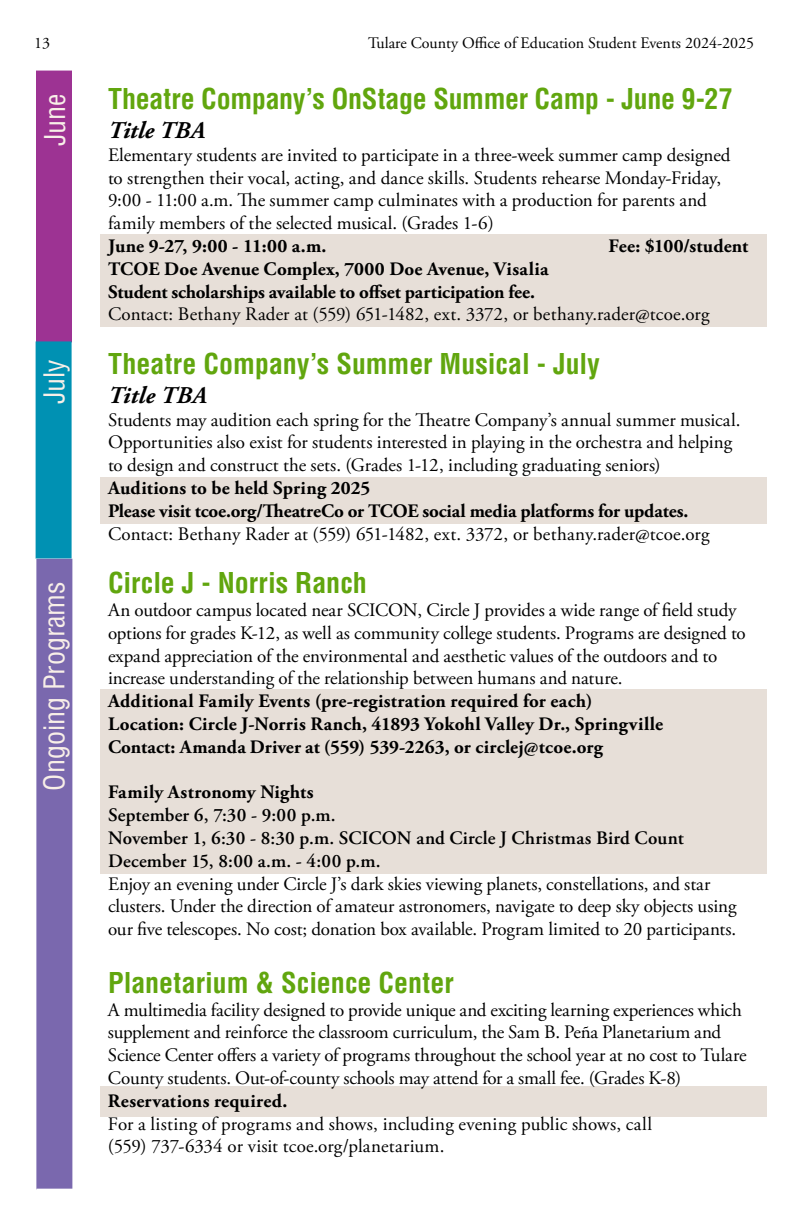
<style>
.page{position:relative;width:792px;height:1224px;background:#fff}
.page>*{position:absolute;margin:0;border:0;box-sizing:border-box;transform-origin:0 0}
.t1{font:700 condensed 28px "Helvetica LT Std";color:#61a60e}
.t2{font:condensed 28px "Helvetica LT Std";color:#f8efe8}
.t3{font:italic 700 24px "Adobe Garamond Pro";letter-spacing:.005em;color:#000}
.t4{font:19px/22.8px "Adobe Garamond Pro";letter-spacing:-.005em;color:#000}
.t5{font:700 19px/22.8px "Adobe Garamond Pro";letter-spacing:.005em;color:#000}
.t6{font:600 19px/22.8px "Adobe Garamond Pro";letter-spacing:.005em;color:#000}
.t7{font:16px "Adobe Garamond Pro";color:#000}
</style>
<div class="page">
<div style="left:100px;top:690px;width:667px;height:184px;background:#e7dfd8"></div>
<div style="left:100px;top:1086px;width:667px;height:31px;background:#e7dfd8"></div>
<div style="left:100px;top:478px;width:667px;height:46px;background:#e7dfd8"></div>
<div style="left:100px;top:234px;width:667px;height:92px;background:#e7dfd8"></div>
<svg style="left:36px;top:71px;width:36px;height:1118px;background:#6c65a9"></svg>
<p class="t7" style="left:34px;top:33px;width:17px">13</p>
<p class="t7" style="left:368px;top:33px;width:388px">Tulare County Office of Education Student Events 2024-2025</p>
<h1 class="t1" style="left:108px;top:81px;width:626px">Theatre Company’s OnStage Summer Camp - June 9-27</h1>
<p class="t3" style="left:108px;top:117px;width:99px">Title TBA</p>
<p class="t4" style="left:108px;top:144px;width:624px">Elementary students are invited to participate in a three-week summer camp designed to strengthen their vocal, acting, and dance skills. Students rehearse Monday-Friday, 9:00 - 11:00 a.m. The summer camp culminates with a production for parents and family members of the selected musical. (Grades 1-6)</p>
<p class="t5" style="left:108px;top:235px;width:220px">June 9-27, 9:00 - 11:00 a.m.</p>
<p class="t5" style="left:608px;top:235px;width:142px">Fee: $100/student</p>
<p class="t5" style="left:108px;top:258px;width:442px">TCOE Doe Avenue Complex, 7000 Doe Avenue, Visalia<br>Student scholarships available to offset participation fee.</p>
<p class="t4" style="left:108px;top:304px;width:603px">Contact: Bethany Rader at (559) 651-1482, ext. 3372, or bethany.rader@tcoe.org</p>
<h1 class="t1" style="left:108px;top:346px;width:493px">Theatre Company’s Summer Musical - July</h1>
<p class="t3" style="left:108px;top:381px;width:101px">Title TBA</p>
<p class="t4" style="left:108px;top:409px;width:634px">Students may audition each spring for the Theatre Company’s annual summer musical.<br>Opportunities also exist for students interested in playing in the orchestra and helping to design and construct the sets. (Grades 1-12, including graduating seniors)</p>
<p class="t5" style="left:108px;top:477px;width:582px">Auditions to be held Spring 2025<br>Please visit tcoe.org/TheatreCo or TCOE social media platforms for updates.</p>
<p class="t4" style="left:108px;top:523px;width:603px">Contact: Bethany Rader at (559) 651-1482, ext. 3372, or bethany.rader@tcoe.org</p>
<h1 class="t1" style="left:108px;top:565px;width:260px">Circle J - Norris Ranch</h1>
<p class="t4" style="left:108px;top:599px;width:639px">An outdoor campus located near SCICON, Circle J provides a wide range of field study options for grades K-12, as well as community college students. Programs are designed to expand appreciation of the environmental and aesthetic values of the outdoors and to increase understanding of the relationship between humans and nature.</p>
<p class="t5" style="left:108px;top:690px;width:557px">Additional Family Events (pre-registration required for each)<br>Location: Circle J-Norris Ranch, 41893 Yokohl Valley Dr., Springville<br>Contact: Amanda Driver at (559) 539-2263, or circlej@tcoe.org</p>
<p class="t5" style="left:108px;top:781px;width:207px">Family Astronomy Nights</p>
<p class="t6" style="left:108px;top:804px;width:577px">September 6, 7:30 - 9:00 p.m.<br>November 1, 6:30 - 8:30 p.m. SCICON and Circle J Christmas Bird Count<br>December 15, 8:00 a.m. - 4:00 p.m.</p>
<p class="t4" style="left:108px;top:873px;width:630px">Enjoy an evening under Circle J’s dark skies viewing planets, constellations, and star clusters. Under the direction of amateur astronomers, navigate to deep sky objects using our five telescopes. No cost; donation box available. Program limited to 20 participants.</p>
<h1 class="t1" style="left:108px;top:965px;width:347px">Planetarium &amp; Science Center</h1>
<p class="t4" style="left:108px;top:999px;width:640px">A multimedia facility designed to provide unique and exciting learning experiences which supplement and reinforce the classroom curriculum, the Sam B. Peña Planetarium and Science Center offers a variety of programs throughout the school year at no cost to Tulare County students. Out-of-county schools may attend for a small fee. (Grades K-8)</p>
<p class="t5" style="left:108px;top:1090px;width:181px">Reservations required.</p>
<p class="t4" style="left:108px;top:1113px;width:546px">For a listing of programs and shows, including evening public shows, call (559) 737-6334 or visit tcoe.org/planetarium.</p>
<h1 class="t2" style="left:38px;top:146px;width:54px;rotate:-90deg">June</h1>
<h1 class="t2" style="left:37px;top:404px;width:47px;rotate:-90deg">July</h1>
<h1 class="t2" style="left:37px;top:791px;width:211px;rotate:-90deg">Ongoing Programs</h1>
</div>
